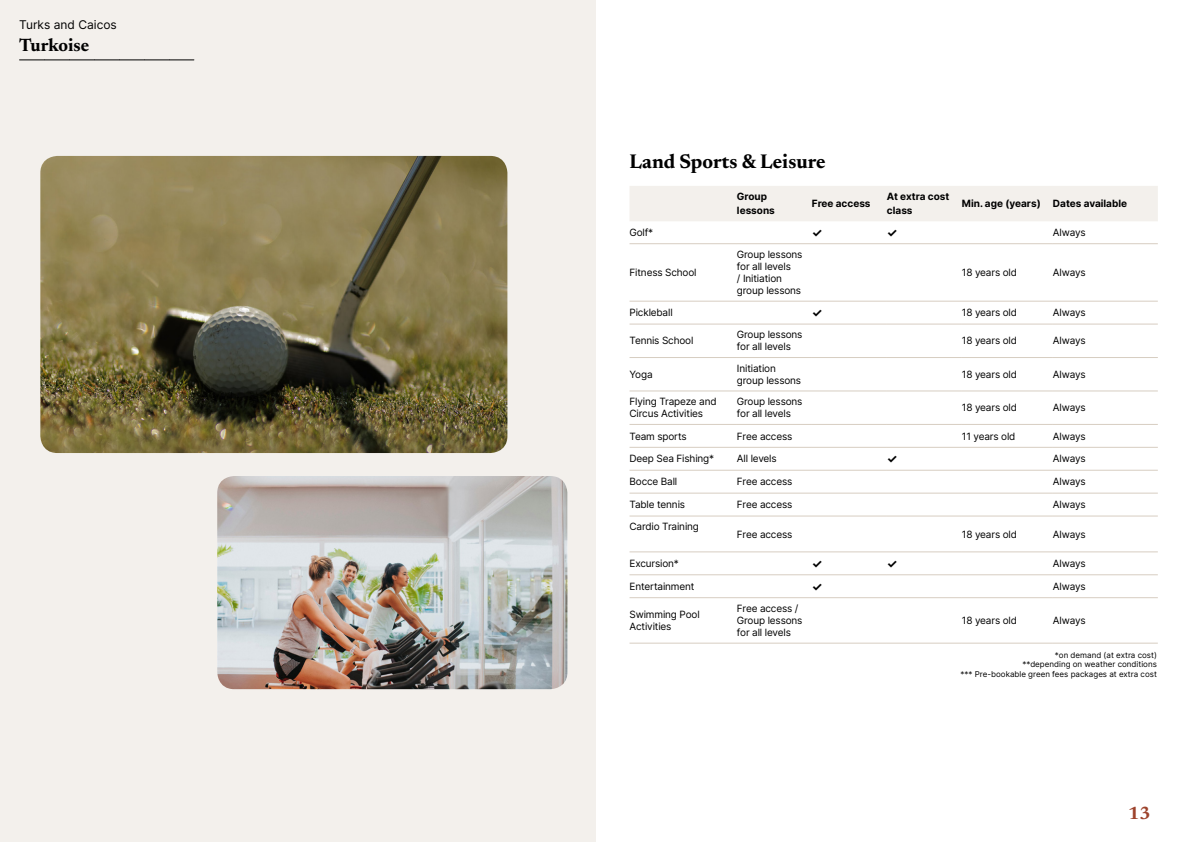
<style>
.page{position:relative;width:1191px;height:842px;background:#fff}
.page>*{position:absolute;margin:0;border:0;box-sizing:border-box;transform-origin:0 0}
.t1{font:700 20px "Newsreader 24 pt";color:#000}
.t2{font:700 18px "Newsreader 24 pt";color:#000}
.t3{font:700 18px "Newsreader 24 pt";color:#9d432c}
.t4{font:12px "Inter";color:#000}
.t5{font:700 12px "Inter";color:#000}
.t6{font:10px/12px "Inter";letter-spacing:-.015em;color:#000}
.t7{font:700 10px/14px "Inter";color:#000}
.t8{font:8px/9.6px "Inter";color:#000;text-align:right}
</style>
<div class="page">
<div style="left:0;top:0;width:595px;height:842px;background:#f3f0ec"></div>
<img style="left:40px;top:156px;width:467px;height:297px">
<img style="left:217px;top:476px;width:350px;height:213px">
<svg style="left:20px;top:60px;width:174px;height:1px"></svg>
<div style="left:630px;top:186px;width:527px;height:35px;background:#f3f0ec"></div>
<hr style="left:629px;top:243px;width:108px;height:1px;background:#d7cdc1">
<hr style="left:737px;top:243px;width:75px;height:1px;background:#d7cdc1">
<hr style="left:812px;top:243px;width:75px;height:1px;background:#d7cdc1">
<hr style="left:887px;top:243px;width:75px;height:1px;background:#d7cdc1">
<hr style="left:962px;top:243px;width:91px;height:1px;background:#d7cdc1">
<hr style="left:1053px;top:243px;width:104px;height:1px;background:#d7cdc1">
<hr style="left:629px;top:301px;width:108px;height:1px;background:#d7cdc1">
<hr style="left:737px;top:301px;width:75px;height:1px;background:#d7cdc1">
<hr style="left:812px;top:301px;width:75px;height:1px;background:#d7cdc1">
<hr style="left:887px;top:301px;width:75px;height:1px;background:#d7cdc1">
<hr style="left:962px;top:301px;width:91px;height:1px;background:#d7cdc1">
<hr style="left:1053px;top:301px;width:104px;height:1px;background:#d7cdc1">
<hr style="left:629px;top:324px;width:108px;height:1px;background:#d7cdc1">
<hr style="left:737px;top:324px;width:75px;height:1px;background:#d7cdc1">
<hr style="left:812px;top:324px;width:75px;height:1px;background:#d7cdc1">
<hr style="left:887px;top:324px;width:75px;height:1px;background:#d7cdc1">
<hr style="left:962px;top:324px;width:91px;height:1px;background:#d7cdc1">
<hr style="left:1053px;top:324px;width:104px;height:1px;background:#d7cdc1">
<hr style="left:629px;top:357px;width:108px;height:1px;background:#d7cdc1">
<hr style="left:737px;top:357px;width:75px;height:1px;background:#d7cdc1">
<hr style="left:812px;top:357px;width:75px;height:1px;background:#d7cdc1">
<hr style="left:887px;top:357px;width:75px;height:1px;background:#d7cdc1">
<hr style="left:962px;top:357px;width:91px;height:1px;background:#d7cdc1">
<hr style="left:1053px;top:357px;width:104px;height:1px;background:#d7cdc1">
<hr style="left:629px;top:390px;width:108px;height:1px;background:#d7cdc1">
<hr style="left:737px;top:390px;width:75px;height:1px;background:#d7cdc1">
<hr style="left:812px;top:390px;width:75px;height:1px;background:#d7cdc1">
<hr style="left:887px;top:390px;width:75px;height:1px;background:#d7cdc1">
<hr style="left:962px;top:390px;width:91px;height:1px;background:#d7cdc1">
<hr style="left:1053px;top:390px;width:104px;height:1px;background:#d7cdc1">
<hr style="left:629px;top:424px;width:108px;height:1px;background:#d7cdc1">
<hr style="left:737px;top:424px;width:75px;height:1px;background:#d7cdc1">
<hr style="left:812px;top:424px;width:75px;height:1px;background:#d7cdc1">
<hr style="left:887px;top:424px;width:75px;height:1px;background:#d7cdc1">
<hr style="left:962px;top:424px;width:91px;height:1px;background:#d7cdc1">
<hr style="left:1053px;top:424px;width:104px;height:1px;background:#d7cdc1">
<hr style="left:629px;top:447px;width:108px;height:1px;background:#d7cdc1">
<hr style="left:737px;top:447px;width:75px;height:1px;background:#d7cdc1">
<hr style="left:812px;top:447px;width:75px;height:1px;background:#d7cdc1">
<hr style="left:887px;top:447px;width:75px;height:1px;background:#d7cdc1">
<hr style="left:962px;top:447px;width:91px;height:1px;background:#d7cdc1">
<hr style="left:1053px;top:447px;width:104px;height:1px;background:#d7cdc1">
<hr style="left:629px;top:470px;width:108px;height:1px;background:#d7cdc1">
<hr style="left:737px;top:470px;width:75px;height:1px;background:#d7cdc1">
<hr style="left:812px;top:470px;width:75px;height:1px;background:#d7cdc1">
<hr style="left:887px;top:470px;width:75px;height:1px;background:#d7cdc1">
<hr style="left:962px;top:470px;width:91px;height:1px;background:#d7cdc1">
<hr style="left:1053px;top:470px;width:104px;height:1px;background:#d7cdc1">
<hr style="left:629px;top:493px;width:108px;height:1px;background:#d7cdc1">
<hr style="left:737px;top:493px;width:75px;height:1px;background:#d7cdc1">
<hr style="left:812px;top:493px;width:75px;height:1px;background:#d7cdc1">
<hr style="left:887px;top:493px;width:75px;height:1px;background:#d7cdc1">
<hr style="left:962px;top:493px;width:91px;height:1px;background:#d7cdc1">
<hr style="left:1053px;top:493px;width:104px;height:1px;background:#d7cdc1">
<hr style="left:629px;top:515px;width:108px;height:1px;background:#d7cdc1">
<hr style="left:737px;top:515px;width:75px;height:1px;background:#d7cdc1">
<hr style="left:812px;top:515px;width:75px;height:1px;background:#d7cdc1">
<hr style="left:887px;top:515px;width:75px;height:1px;background:#d7cdc1">
<hr style="left:962px;top:515px;width:91px;height:1px;background:#d7cdc1">
<hr style="left:1053px;top:515px;width:104px;height:1px;background:#d7cdc1">
<hr style="left:629px;top:551px;width:108px;height:1px;background:#d7cdc1">
<hr style="left:737px;top:551px;width:75px;height:1px;background:#d7cdc1">
<hr style="left:812px;top:551px;width:75px;height:1px;background:#d7cdc1">
<hr style="left:887px;top:551px;width:75px;height:1px;background:#d7cdc1">
<hr style="left:962px;top:551px;width:91px;height:1px;background:#d7cdc1">
<hr style="left:1053px;top:551px;width:104px;height:1px;background:#d7cdc1">
<hr style="left:629px;top:574px;width:108px;height:1px;background:#d7cdc1">
<hr style="left:737px;top:574px;width:75px;height:1px;background:#d7cdc1">
<hr style="left:812px;top:574px;width:75px;height:1px;background:#d7cdc1">
<hr style="left:887px;top:574px;width:75px;height:1px;background:#d7cdc1">
<hr style="left:962px;top:574px;width:91px;height:1px;background:#d7cdc1">
<hr style="left:1053px;top:574px;width:104px;height:1px;background:#d7cdc1">
<hr style="left:629px;top:597px;width:108px;height:1px;background:#d7cdc1">
<hr style="left:737px;top:597px;width:75px;height:1px;background:#d7cdc1">
<hr style="left:812px;top:597px;width:75px;height:1px;background:#d7cdc1">
<hr style="left:887px;top:597px;width:75px;height:1px;background:#d7cdc1">
<hr style="left:962px;top:597px;width:91px;height:1px;background:#d7cdc1">
<hr style="left:1053px;top:597px;width:104px;height:1px;background:#d7cdc1">
<hr style="left:629px;top:643px;width:108px;height:1px;background:#d7cdc1">
<hr style="left:737px;top:643px;width:75px;height:1px;background:#d7cdc1">
<hr style="left:812px;top:643px;width:75px;height:1px;background:#d7cdc1">
<hr style="left:887px;top:643px;width:75px;height:1px;background:#d7cdc1">
<hr style="left:962px;top:643px;width:91px;height:1px;background:#d7cdc1">
<hr style="left:1053px;top:643px;width:104px;height:1px;background:#d7cdc1">
<p class="t4" style="left:19px;top:15px;width:99px">Turks and Caicos</p>
<h2 class="t2" style="left:19px;top:32px;width:71px">Turkoise</h2>
<h1 class="t1" style="left:629px;top:147px;width:197px">Land Sports &amp; Leisure</h1>
<p class="t7" style="left:737px;top:189px;width:39px">Group lessons</p>
<p class="t7" style="left:812px;top:196px;width:60px">Free access</p>
<p class="t7" style="left:887px;top:189px;width:64px">At extra cost class</p>
<p class="t7" style="left:962px;top:196px;width:167px">Min. age (years) Dates available</p>
<p class="t6" style="left:629px;top:226px;width:25px">Golf*</p>
<p class="t5" style="left:812px;top:224px;width:12px">✓</p>
<p class="t5" style="left:887px;top:224px;width:12px">✓</p>
<p class="t6" style="left:1053px;top:226px;width:34px">Always</p>
<p class="t6" style="left:629px;top:266px;width:69px">Fitness School</p>
<p class="t6" style="left:737px;top:248px;width:67px">Group lessons for all levels<br>/ Initiation group lessons</p>
<p class="t6" style="left:962px;top:266px;width:57px">18 years old</p>
<p class="t6" style="left:1053px;top:266px;width:34px">Always</p>
<p class="t6" style="left:629px;top:306px;width:45px">Pickleball</p>
<p class="t5" style="left:812px;top:304px;width:12px">✓</p>
<p class="t6" style="left:962px;top:306px;width:57px">18 years old</p>
<p class="t6" style="left:1053px;top:306px;width:34px">Always</p>
<p class="t6" style="left:629px;top:335px;width:65px">Tennis School</p>
<p class="t6" style="left:737px;top:329px;width:67px">Group lessons for all levels</p>
<p class="t6" style="left:962px;top:335px;width:57px">18 years old</p>
<p class="t6" style="left:1053px;top:335px;width:34px">Always</p>
<p class="t6" style="left:629px;top:368px;width:25px">Yoga</p>
<p class="t6" style="left:737px;top:362px;width:66px">Initiation group lessons</p>
<p class="t6" style="left:962px;top:368px;width:57px">18 years old</p>
<p class="t6" style="left:1053px;top:368px;width:34px">Always</p>
<p class="t6" style="left:629px;top:395px;width:89px">Flying Trapeze and<br>Circus Activities</p>
<p class="t6" style="left:737px;top:395px;width:67px">Group lessons for all levels</p>
<p class="t6" style="left:962px;top:401px;width:57px">18 years old</p>
<p class="t6" style="left:1053px;top:401px;width:34px">Always</p>
<p class="t6" style="left:629px;top:430px;width:59px">Team sports</p>
<p class="t6" style="left:737px;top:430px;width:57px">Free access</p>
<p class="t6" style="left:962px;top:430px;width:55px">11 years old</p>
<p class="t6" style="left:1053px;top:430px;width:34px">Always</p>
<p class="t6" style="left:629px;top:453px;width:86px">Deep Sea Fishing*</p>
<p class="t6" style="left:737px;top:453px;width:41px">All levels</p>
<p class="t5" style="left:887px;top:450px;width:12px">✓</p>
<p class="t6" style="left:1053px;top:453px;width:34px">Always</p>
<p class="t6" style="left:629px;top:475px;width:49px">Bocce Ball</p>
<p class="t6" style="left:737px;top:475px;width:57px">Free access</p>
<p class="t6" style="left:1053px;top:475px;width:34px">Always</p>
<p class="t6" style="left:629px;top:498px;width:57px">Table tennis</p>
<p class="t6" style="left:737px;top:498px;width:57px">Free access</p>
<p class="t6" style="left:1053px;top:498px;width:34px">Always</p>
<p class="t6" style="left:629px;top:520px;width:71px">Cardio Training</p>
<p class="t6" style="left:737px;top:528px;width:57px">Free access</p>
<p class="t6" style="left:962px;top:528px;width:57px">18 years old</p>
<p class="t6" style="left:1053px;top:528px;width:34px">Always</p>
<p class="t6" style="left:629px;top:557px;width:51px">Excursion*</p>
<p class="t5" style="left:812px;top:555px;width:12px">✓</p>
<p class="t5" style="left:887px;top:555px;width:12px">✓</p>
<p class="t6" style="left:1053px;top:557px;width:34px">Always</p>
<p class="t6" style="left:629px;top:580px;width:66px">Entertainment</p>
<p class="t5" style="left:812px;top:577px;width:12px">✓</p>
<p class="t6" style="left:1053px;top:580px;width:34px">Always</p>
<p class="t6" style="left:629px;top:608px;width:72px">Swimming Pool<br>Activities</p>
<p class="t6" style="left:737px;top:602px;width:67px">Free access /<br>Group lessons for all levels</p>
<p class="t6" style="left:962px;top:614px;width:57px">18 years old</p>
<p class="t6" style="left:1053px;top:614px;width:34px">Always</p>
<p class="t8" style="left:960px;top:650px;width:198px">*on demand (at extra cost)<br>**depending on weather conditions<br>*** Pre-bookable green fees packages at extra cost</p>
<h2 class="t3" style="left:1128px;top:800px;width:24px">13</h2>
</div>
